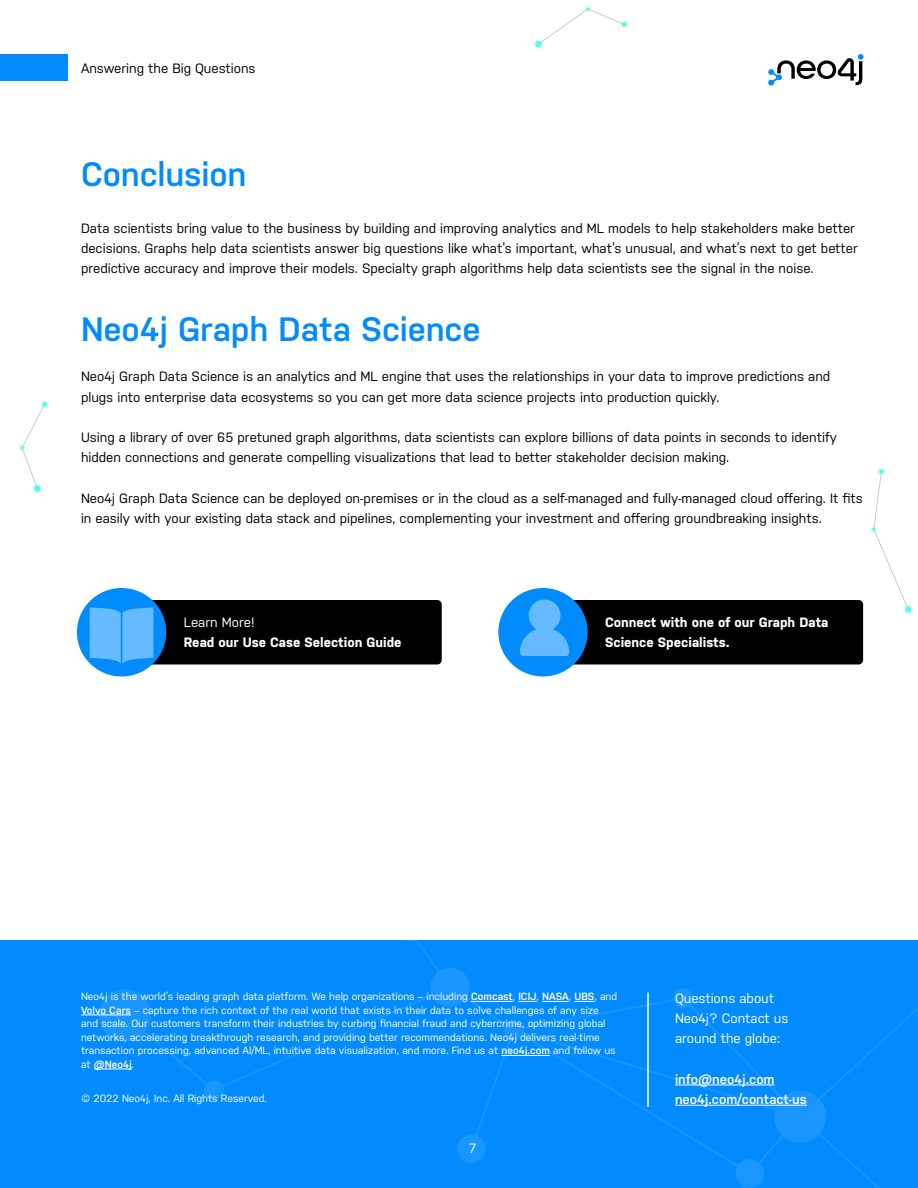
<style>
.page{position:relative;width:918px;height:1188px;background:#fff}
.page>*{position:absolute;margin:0;border:0;box-sizing:border-box;transform-origin:0 0}
.Body_text_one_column{font:600 33.75px "Nudista";letter-spacing:-.005em;color:#018bff}
.H1_Headline{font:600 33.75px "Nudista";letter-spacing:-.005em;color:#018bff}
.Body_text_one_column-2{font:13.5px/20.2px "Nudista";color:#000}
.Small_Text{font:700 13.5px/19.5px "Nudista";color:#fff}
.Body_text{font:13.5px/20.2px "Nudista";color:#fff}
.Body_text-2{font:600 13.5px/20.2px "Nudista";color:#fff}
.Small_Text-2{font:10.5px/13.5px "Nudista";color:#fff}
.s1{font-weight:400}
.s2{font-weight:600}
</style>
<div class="page">
<div style="left:0;top:941px;width:918px;height:247px;background:#018bff"></div>
<svg style="left:97px;top:940px;width:821px;height:248px"></svg>
<svg style="left:19px;top:400px;width:30px;height:93px"></svg>
<svg style="left:534px;top:6px;width:94px;height:43px"></svg>
<svg style="left:871px;top:467px;width:42px;height:147px"></svg>
<hr style="left:471px;top:1001px;width:42px;height:1px;background:#fff">
<svg style="left:518px;top:1001px;width:77px;height:1px"></svg>
<hr style="left:81px;top:1015px;width:50px;height:1px;background:#fff">
<hr style="left:501px;top:1055px;width:49px;height:1px;background:#fff">
<hr style="left:94px;top:1069px;width:38px;height:1px;background:#fff">
<hr style="left:675px;top:1085px;width:100px;height:1px;background:#fff">
<hr style="left:675px;top:1105px;width:132px;height:1px;background:#fff">
<hr style="left:647px;top:993px;width:2px;height:114px;background:#fff">
<div style="left:109px;top:600px;width:333px;height:64px;background:#000;border-radius:4px"></div>
<div style="left:77px;top:588px;width:89px;height:88px;background:#008cff;border-radius:50%"></div>
<svg style="left:90px;top:608px;width:63px;height:56px;background:#59b4fe"></svg>
<div style="left:530px;top:600px;width:333px;height:64px;background:#000;border-radius:4px"></div>
<div style="left:498px;top:588px;width:90px;height:88px;background:#008cff;border-radius:50%"></div>
<svg style="left:516px;top:595px;width:58px;height:61px"></svg>
<div style="left:0;top:54px;width:68px;height:27px;background:#018bff"></div>
<svg style="left:768px;top:54px;width:96px;height:32px"></svg>
<p class="Body_text_one_column-2" style="left:81px;top:57px;width:176px">Answering the Big Questions</p>
<p class="H1_Headline" style="left:81px;top:149px;width:167px">Conclusion</p>
<p class="Body_text_one_column-2" style="left:81px;top:217px;width:779px">Data scientists bring value to the business by building and improving analytics and ML models to help stakeholders make better decisions. Graphs help data scientists answer big questions like what’s important, what’s unusual, and what’s next to get better predictive accuracy and improve their models. Specialty graph algorithms help data scientists see the signal in the noise.</p>
<p class="Body_text_one_column" style="left:81px;top:304px;width:401px">Neo4j Graph Data Science</p>
<p class="Body_text_one_column-2" style="left:81px;top:365px;width:751px">Neo4j Graph Data Science is an analytics and ML engine that uses the relationships in your data to improve predictions and plugs into enterprise data ecosystems so you can get more data science projects into production quickly.</p>
<p class="Body_text_one_column-2" style="left:81px;top:426px;width:758px">Using a library of over 65 pretuned graph algorithms, data scientists can explore billions of data points in seconds to identify hidden connections and generate compelling visualizations that lead to better stakeholder decision making.</p>
<p class="Body_text_one_column-2" style="left:81px;top:487px;width:783px">Neo4j Graph Data Science can be deployed on-premises or in the cloud as a self-managed and fully-managed cloud offering. It fits in easily with your existing data stack and pipelines, complementing your investment and offering groundbreaking insights.</p>
<p class="Small_Text" style="left:184px;top:612px;width:219px"><span class="s1">Learn More!<br></span>Read our Use Case Selection Guide</p>
<p class="Small_Text" style="left:605px;top:612px;width:225px">Connect with one of our Graph Data<br>Science Specialists.</p>
<p class="Small_Text-2" style="left:81px;top:989px;width:538px">Neo4j is the world’s leading graph data platform. We help organizations – including <span class="s2">Comcast</span>, <span class="s2">ICIJ</span>, <span class="s2">NASA</span>, <span class="s2">UBS</span>, and <span class="s2">Volvo Cars</span> – capture the rich context of the real world that exists in their data to solve challenges of any size and scale. Our customers transform their industries by curbing financial fraud and cybercrime, optimizing global networks, accelerating breakthrough research, and providing better recommendations. Neo4j delivers real-time transaction processing, advanced AI/ML, intuitive data visualization, and more. Find us at <span class="s2">neo4j.com</span> and follow us at <span class="s2">@Neo4j</span>.</p>
<p class="Small_Text-2" style="left:81px;top:1090px;width:188px">© 2022 Neo4j, Inc. All Rights Reserved.</p>
<p class="Body_text" style="left:469px;top:1137px;width:9px">7</p>
<p class="Body_text" style="left:675px;top:987px;width:115px">Questions about<br>Neo4j? Contact us around the globe:</p>
<p class="Body_text-2" style="left:675px;top:1068px;width:133px">info@neo4j.com neo4j.com/contact-us</p>
</div>
